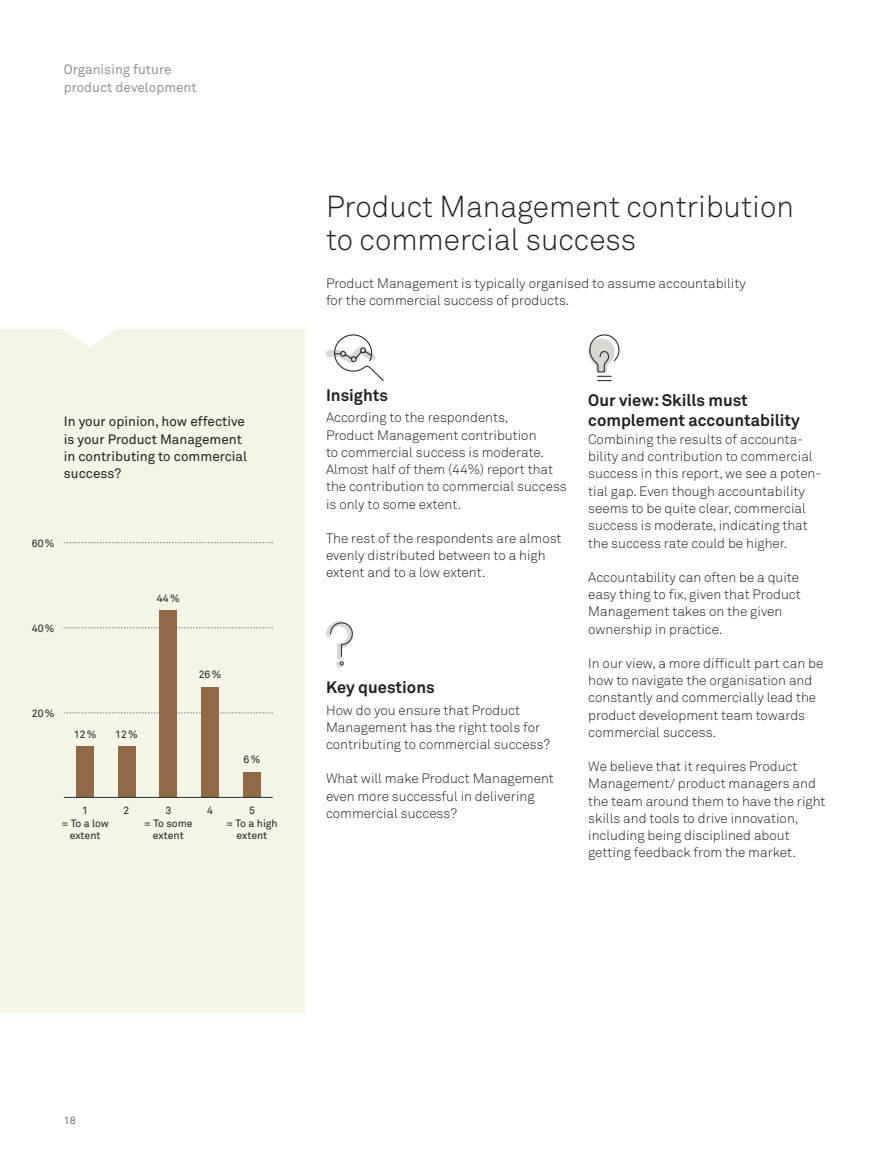
<style>
.page{position:relative;width:893px;height:1170px;background:#fff}
.page>*{position:absolute;margin:0;border:0;box-sizing:border-box;transform-origin:0 0}
.t1{font:30px/33px "Akkurat Light Pro";color:#231f20}
.t2{font:700 16.5px/19.5px "Akkurat Pro";color:#231f20}
.t3{font:13.5px/17.2px "Akkurat Light Pro";color:#231f20}
.t4{font:13.5px/17.2px "Akkurat Pro";color:#231f20}
.t5{font:13.5px/17.2px "Akkurat Pro";color:#939598}
.t6{font:10.5px/12.6px "Akkurat Pro";color:#231f20;text-align:center}
.t7{font:10.5px "Akkurat Light Pro";color:#231f20}
</style>
<div class="page">
<div style="left:0;top:329px;width:305px;height:684px;background:#f6f4e7"></div>
<svg style="left:63px;top:329px;width:53px;height:18px"></svg>
<svg style="left:326px;top:334px;width:58px;height:48px"></svg>
<svg style="left:326px;top:621px;width:27px;height:47px"></svg>
<svg style="left:588px;top:334px;width:32px;height:48px"></svg>
<svg style="left:64px;top:712px;width:209px;height:1px"></svg>
<svg style="left:64px;top:627px;width:209px;height:1px"></svg>
<svg style="left:64px;top:542px;width:209px;height:1px"></svg>
<div style="left:77px;top:746px;width:17px;height:51px;background:#906946"></div>
<div style="left:118px;top:746px;width:17px;height:51px;background:#906946"></div>
<div style="left:160px;top:610px;width:17px;height:187px;background:#906946"></div>
<div style="left:201px;top:687px;width:18px;height:110px;background:#906946"></div>
<div style="left:243px;top:772px;width:18px;height:25px;background:#906946"></div>
<hr style="left:64px;top:797px;width:209px;height:1px;background:#273238">
<p class="t5" style="left:64px;top:61px;width:134px">Organising future product development</p>
<p class="t4" style="left:64px;top:413px;width:185px">In your opinion, how effective is your Product Management in contributing to commercial success?</p>
<p class="t6" style="left:32px;top:537px;width:24px">60%</p>
<p class="t6" style="left:32px;top:622px;width:24px">40%</p>
<p class="t6" style="left:32px;top:707px;width:24px">20%</p>
<p class="t6" style="left:157px;top:592px;width:24px">44%</p>
<p class="t6" style="left:74px;top:728px;width:24px">12%</p>
<p class="t6" style="left:115px;top:728px;width:24px">12%</p>
<p class="t6" style="left:199px;top:668px;width:24px">26%</p>
<p class="t6" style="left:244px;top:753px;width:18px">6%</p>
<p class="t6" style="left:61px;top:804px;width:49px">1<br>= To a low extent</p>
<p class="t6" style="left:124px;top:804px;width:7px">2</p>
<p class="t6" style="left:144px;top:804px;width:50px">3<br>= To some extent</p>
<p class="t6" style="left:207px;top:804px;width:7px">4</p>
<p class="t6" style="left:226px;top:804px;width:53px">5<br>= To a high extent</p>
<h1 class="t1" style="left:326px;top:191px;width:469px">Product Management contribution to commercial success</h1>
<p class="t3" style="left:326px;top:275px;width:421px">Product Management is typically organised to assume accountability for the commercial success of products.</p>
<p class="t2" style="left:326px;top:385px;width:63px">Insights</p>
<p class="t3" style="left:326px;top:409px;width:242px">According to the respondents,<br>Product Management contribution<br>to commercial success is moderate.<br>Almost half of them (44%) report that the contribution to commercial success is only to some extent.</p>
<p class="t3" style="left:326px;top:530px;width:237px">The rest of the respondents are almost evenly distributed between to a high extent and to a low extent.</p>
<p class="t2" style="left:326px;top:677px;width:110px">Key questions</p>
<p class="t3" style="left:326px;top:701px;width:226px">How do you ensure that Product<br>Management has the right tools for contributing to commercial success?</p>
<p class="t3" style="left:326px;top:770px;width:229px">What will make Product Management even more successful in delivering commercial success?</p>
<p class="t2" style="left:588px;top:390px;width:213px">Our view: Skills must complement accountability</p>
<p class="t3" style="left:588px;top:431px;width:235px">Combining the results of accounta&shy;bility and contribution to commercial success in this report, we see a poten&shy;tial gap. Even though accountability seems to be quite clear, commercial success is moderate, indicating that the success rate could be higher.</p>
<p class="t3" style="left:588px;top:568px;width:214px">Accountability can often be a quite easy thing to fix, given that Product<br>Management takes on the given ownership in practice.</p>
<p class="t3" style="left:588px;top:654px;width:237px">In our view, a more difficult part can be how to navigate the organisation and constantly and commercially lead the product development team towards commercial success.</p>
<p class="t3" style="left:588px;top:758px;width:239px">We believe that it requires Product Management/ product managers and the team around them to have the right skills and tools to drive innovation, including being disciplined about getting feedback from the market.</p>
<p class="t7" style="left:64px;top:1114px;width:13px">18</p>
</div>
